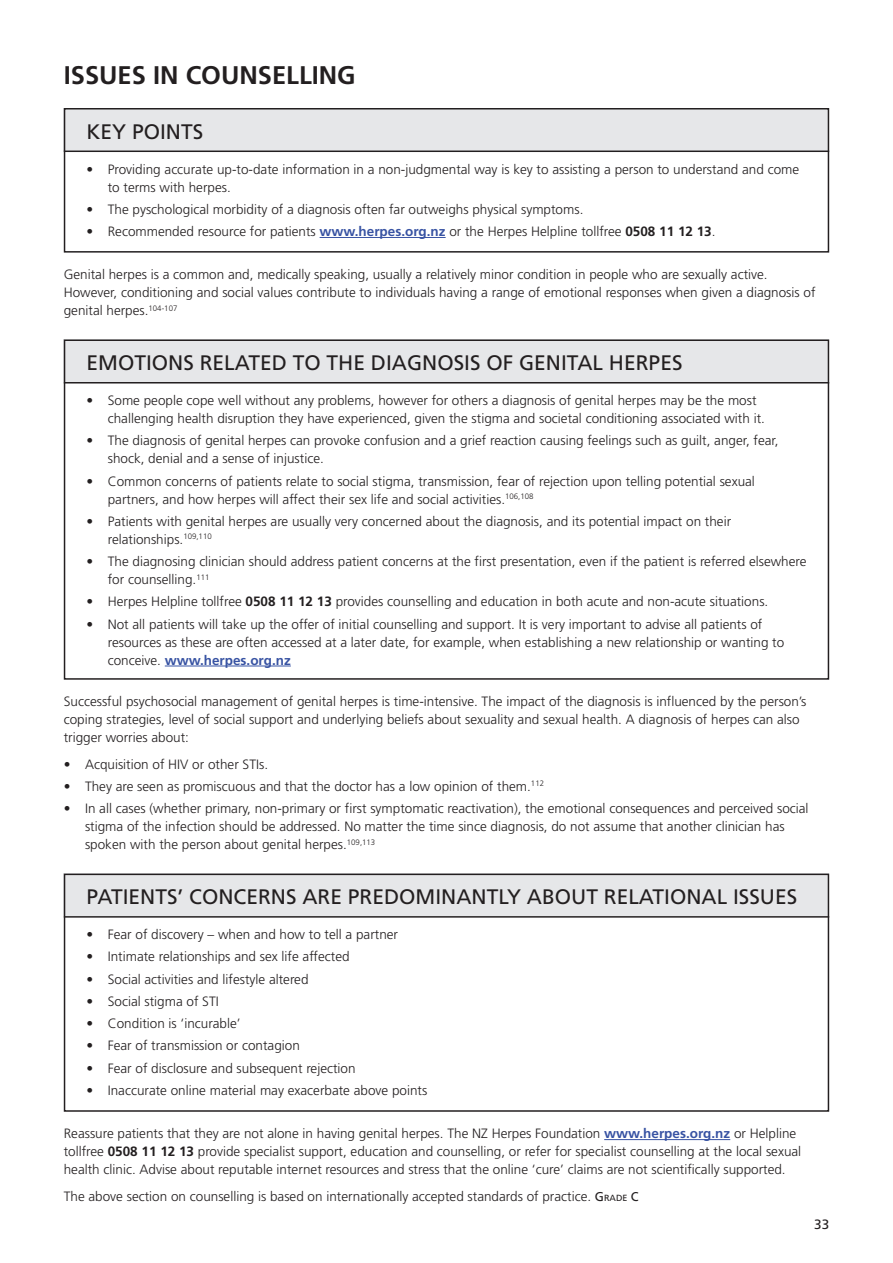
<style>
.page{position:relative;width:893px;height:1263px;background:#fff}
.page>*{position:absolute;margin:0;border:0;box-sizing:border-box;transform-origin:0 0}
.t1{font:700 25.5px "Frutiger";color:#231f20}
.t2{font:21px "Frutiger";color:#231f20}
.t3{font:300 13.5px/18px "Frutiger";color:#231f20}
.t4{font:13.5px "Frutiger";color:#231f20}
.s1{font-weight:700;color:#3853a3}
.s2{font-weight:700}
.s3{font-weight:400;font-size:12.75px}
.s4{font-weight:400;font-size:8.85px}
</style>
<div class="page">
<hr style="left:604px;top:1139px;width:126px;height:1px;background:#3853a3">
<div style="left:64px;top:108px;width:765px;height:43px;background:#e6e7e9"></div>
<hr style="left:320px;top:237px;width:126px;height:1px;background:#3853a3">
<div style="left:64px;top:108px;width:765px;height:145px;border:2px solid #231f20"></div>
<hr style="left:64px;top:151px;width:765px;height:1px;background:#231f20">
<div style="left:64px;top:339px;width:765px;height:43px;background:#e6e7e9"></div>
<hr style="left:165px;top:666px;width:126px;height:1px;background:#3853a3">
<div style="left:64px;top:339px;width:765px;height:341px;border:2px solid #231f20"></div>
<hr style="left:64px;top:382px;width:765px;height:1px;background:#231f20">
<div style="left:64px;top:873px;width:765px;height:43px;background:#e6e7e9"></div>
<div style="left:64px;top:873px;width:765px;height:239px;border:2px solid #231f20"></div>
<hr style="left:64px;top:916px;width:765px;height:2px;background:#231f20">
<h1 class="t1" style="left:64px;top:60px;width:293px">ISSUES IN COUNSELLING</h1>
<h2 class="t2" style="left:87px;top:119px;width:118px">KEY POINTS</h2>
<p class="t3" style="left:108px;top:160px;width:693px;text-indent:-21px">• Providing accurate up-to-date information in a non-judgmental way is key to assisting a person to understand and come to terms with herpes.</p>
<p class="t3" style="left:87px;top:200px;width:498px">• The pyschological morbidity of a diagnosis often far outweighs physical symptoms.</p>
<p class="t3" style="left:87px;top:222px;width:630px">• Recommended resource for patients <span class="s1">www.herpes.org.nz</span> or the Herpes Helpline tollfree <span class="s2">0508 11 12 13</span>.</p>
<p class="t3" style="left:64px;top:265px;width:753px">Genital herpes is a common and, medically speaking, usually a relatively minor condition in people who are sexually active.<br>However, conditioning and social values contribute to individuals having a range of emotional responses when given a diagnosis of genital herpes.<sup>104-107</sup></p>
<h2 class="t2" style="left:87px;top:350px;width:597px">EMOTIONS RELATED TO THE DIAGNOSIS OF GENITAL HERPES</h2>
<p class="t3" style="left:108px;top:391px;width:659px;text-indent:-21px">• Some people cope well without any problems, however for others a diagnosis of genital herpes may be the most challenging health disruption they have experienced, given the stigma and societal conditioning associated with it.</p>
<p class="t3" style="left:108px;top:432px;width:672px;text-indent:-21px">• The diagnosis of genital herpes can provoke confusion and a grief reaction causing feelings such as guilt, anger, fear, shock, denial and a sense of injustice.</p>
<p class="t3" style="left:108px;top:472px;width:649px;text-indent:-21px">• Common concerns of patients relate to social stigma, transmission, fear of rejection upon telling potential sexual partners, and how herpes will affect their sex life and social activities.<sup>106,108</sup></p>
<p class="t3" style="left:108px;top:512px;width:625px;text-indent:-21px">• Patients with genital herpes are usually very concerned about the diagnosis, and its potential impact on their relationships.<sup>109,110</sup></p>
<p class="t3" style="left:108px;top:552px;width:700px;text-indent:-21px">• The diagnosing clinician should address patient concerns at the first presentation, even if the patient is referred elsewhere for counselling.<sup>111</sup></p>
<p class="t3" style="left:87px;top:593px;width:683px">• Herpes Helpline tollfree <span class="s2">0508 11 12 13</span> provides counselling and education in both acute and non-acute situations.</p>
<p class="t3" style="left:108px;top:615px;width:678px;text-indent:-21px">• Not all patients will take up the offer of initial counselling and support. It is very important to advise all patients of resources as these are often accessed at a later date, for example, when establishing a new relationship or wanting to conceive. <span class="s1">www.herpes.org.nz</span></p>
<p class="t3" style="left:64px;top:692px;width:744px">Successful psychosocial management of genital herpes is time-intensive. The impact of the diagnosis is influenced by the person’s coping strategies, level of social support and underlying beliefs about sexuality and sexual health. A diagnosis of herpes can also trigger worries about:</p>
<p class="t3" style="left:64px;top:755px;width:206px">• Acquisition of HIV or other STIs.</p>
<p class="t3" style="left:64px;top:777px;width:482px">• They are seen as promiscuous and that the doctor has a low opinion of them.<sup>112</sup></p>
<p class="t3" style="left:85px;top:799px;width:725px;text-indent:-21px">• In all cases (whether primary, non-primary or first symptomatic reactivation), the emotional consequences and perceived social stigma of the infection should be addressed. No matter the time since diagnosis, do not assume that another clinician has spoken with the person about genital herpes.<sup>109,113</sup></p>
<h2 class="t2" style="left:87px;top:884px;width:712px">PATIENTS’ CONCERNS ARE PREDOMINANTLY ABOUT RELATIONAL ISSUES</h2>
<p class="t3" style="left:87px;top:925px;width:313px">• Fear of discovery – when and how to tell a partner</p>
<p class="t3" style="left:87px;top:948px;width:265px">• Intimate relationships and sex life affected</p>
<p class="t3" style="left:87px;top:970px;width:223px">• Social activities and lifestyle altered</p>
<p class="t3" style="left:87px;top:992px;width:134px">• Social stigma of STI</p>
<p class="t3" style="left:87px;top:1014px;width:156px">• Condition is ‘incurable’</p>
<p class="t3" style="left:87px;top:1037px;width:215px">• Fear of transmission or contagion</p>
<p class="t3" style="left:87px;top:1059px;width:271px">• Fear of disclosure and subsequent rejection</p>
<p class="t3" style="left:87px;top:1081px;width:342px">• Inaccurate online material may exacerbate above points</p>
<p class="t3" style="left:64px;top:1124px;width:739px">Reassure patients that they are not alone in having genital herpes. The NZ Herpes Foundation <span class="s1">www.herpes.org.nz</span> or Helpline tollfree <span class="s2">0508 11 12 13</span> provide specialist support, education and counselling, or refer for specialist counselling at the local sexual health clinic. Advise about reputable internet resources and stress that the online ‘cure’ claims are not scientifically supported.</p>
<p class="t3" style="left:64px;top:1187px;width:576px">The above section on counselling is based on internationally accepted standards of practice. <span class="s3">G</span><span class="s4">RADE</span> <span class="s3">C</span></p>
<p class="t4" style="left:814px;top:1216px;width:17px">33</p>
</div>
